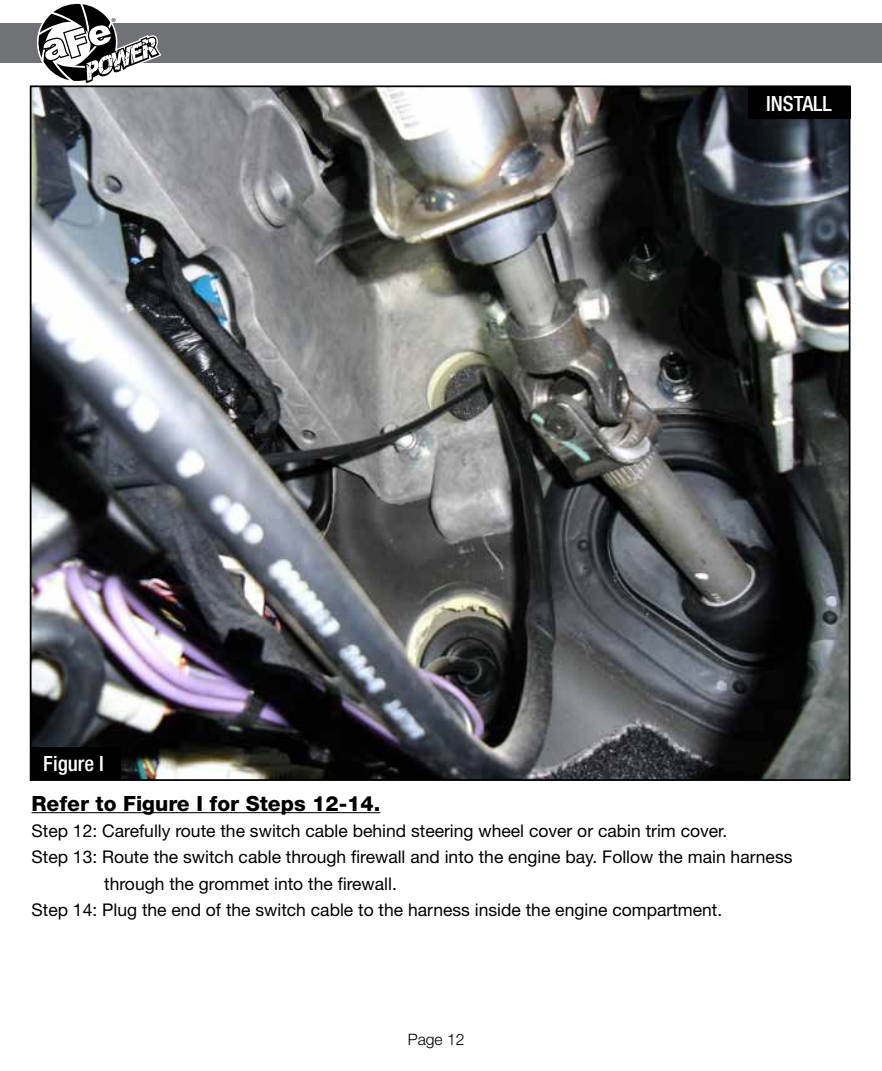
<style>
.page{position:relative;width:882px;height:1071px;background:#fff}
.page>*{position:absolute;margin:0;border:0;box-sizing:border-box;transform-origin:0 0}
.t1{font:800 21px "Helvetica Neue";color:#000}
.t2{font:500 condensed 21px "Helvetica Neue";color:#fff}
.t3{font:17.5px "Helvetica Neue";color:#000}
.t4{font:300 15.75px "Helvetica Neue";color:#000}
.t5{font:8.75px "Myriad";color:#000}
</style>
<div class="page">
<hr style="left:32px;top:812px;width:348px;height:1px;background:#000">
<img style="left:33px;top:88px;width:814px;height:690px">
<div style="left:32px;top:747px;width:89px;height:33px;background:#000"></div>
<div style="left:748px;top:86px;width:102px;height:33px;background:#000"></div>
<div style="left:0;top:23px;width:882px;height:40px;background:#717275"></div>
<svg style="left:38px;top:3px;width:124px;height:81px"></svg>
<p class="t5" style="left:112px;top:17px;width:6px">®</p>
<p class="t2" style="left:43px;top:751px;width:62px">Figure I</p>
<p class="t2" style="left:766px;top:91px;width:67px">INSTALL</p>
<p class="t1" style="left:32px;top:791px;width:350px">Refer to Figure I for Steps 12-14.</p>
<p class="t3" style="left:32px;top:820px;width:697px">Step 12: Carefully route the switch cable behind steering wheel cover or cabin trim cover.</p>
<p class="t3" style="left:32px;top:847px;width:763px">Step 13: Route the switch cable through firewall and into the engine bay. Follow the main harness</p>
<p class="t3" style="left:104px;top:873px;width:294px">through the grommet into the firewall.</p>
<p class="t3" style="left:32px;top:899px;width:692px">Step 14: Plug the end of the switch cable to the harness inside the engine compartment.</p>
<p class="t4" style="left:408px;top:1030px;width:58px">Page 12</p>
</div>
